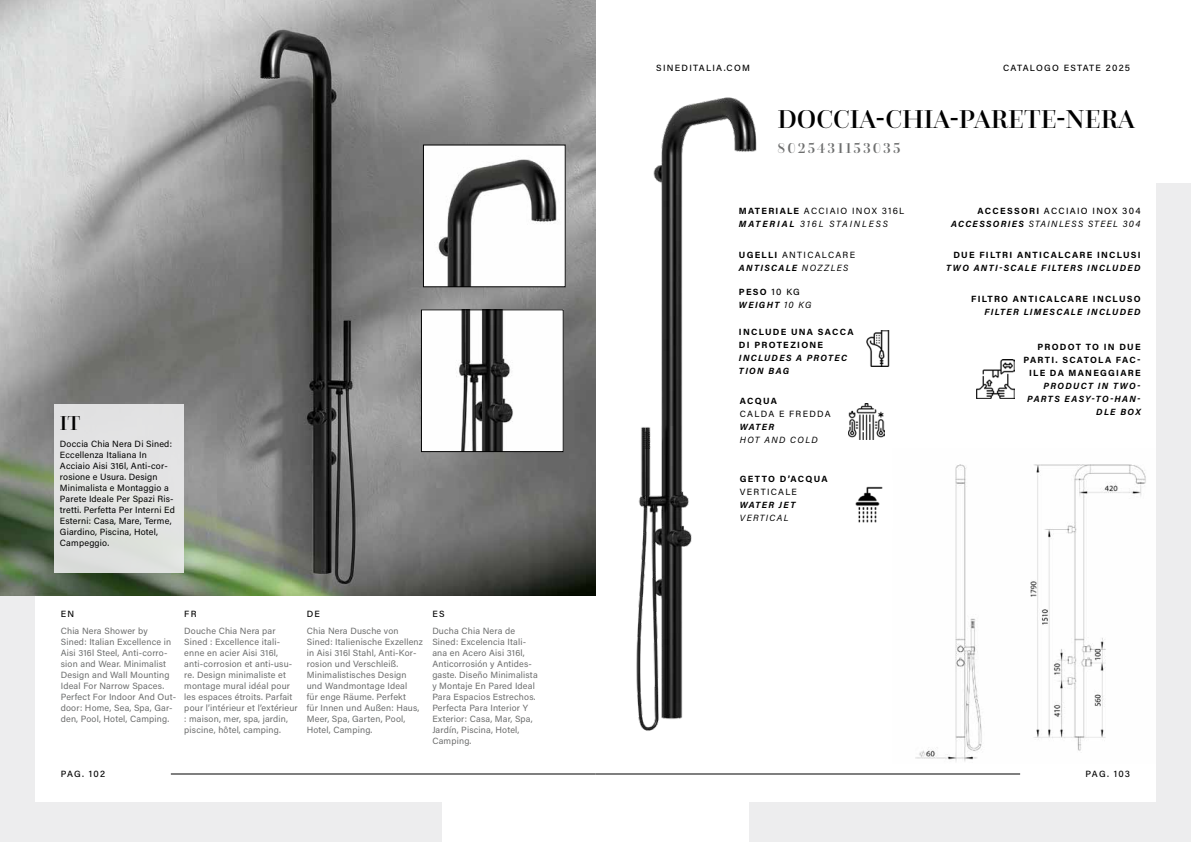
<style>
.page{position:relative;width:1191px;height:842px;background:#fff}
.page>*{position:absolute;margin:0;border:0;box-sizing:border-box;transform-origin:0 0}
.t1{font:500 27px "Questa Grande";color:#000}
.t2{font:500 21px "Questa Grande";color:#000}
.t3{font:500 15px "Questa Grande";letter-spacing:.14em;color:#6d6e6e}
.t4{font:9px/11px "Acumin Pro";letter-spacing:.02em;color:#6d6e6e}
.t5{font:9px/11px "Acumin Pro";letter-spacing:.02em;color:#000}
.t6{font:700 9px/13px "Acumin Pro";letter-spacing:.14em;color:#000;text-align:right}
.t7{font:italic 700 9px/13px "Acumin Pro";letter-spacing:.145em;color:#000}
.t8{font:italic 9px/13px "Acumin Pro";letter-spacing:.15em;color:#000;text-align:right}
.t9{font:500 9px "Acumin Pro";letter-spacing:.14em;color:#000}
.t10{font:9px/13px "Acumin Pro";letter-spacing:.14em;color:#000}
.t11{font:9px/13px "Acumin Pro";letter-spacing:.135em;color:#000}
.s1{font-weight:700}
.s2{font-weight:700;font-style:italic}
.s3{font-style:italic}
.s4{font-style:normal}
.s5{font-weight:500;font-style:normal}
.s6{font-weight:400}
.s7{font-weight:700;font-style:normal}
</style>
<div class="page">
<div style="left:749px;top:184px;width:442px;height:658px;background:#ededee"></div>
<div style="left:631px;top:40px;width:524px;height:762px;background:#fff"></div>
<div style="left:0;top:184px;width:441px;height:658px;background:#ededee"></div>
<div style="left:35px;top:40px;width:525px;height:762px;background:#fff"></div>
<img style="left:636px;top:97px;width:121px;height:634px">
<img style="left:0;top:0;width:595px;height:595px">
<div style="left:54px;top:404px;width:130px;height:169px;background:#e2e2e2"></div>
<img style="left:425px;top:147px;width:139px;height:138px">
<div style="left:423px;top:145px;width:143px;height:142px;border:1px solid #000"></div>
<img style="left:423px;top:311px;width:139px;height:139px">
<div style="left:421px;top:309px;width:143px;height:143px;border:1px solid #000"></div>
<img style="left:915px;top:464px;width:231px;height:298px">
<img style="left:976px;top:360px;width:39px;height:38px">
<img style="left:866px;top:330px;width:24px;height:37px">
<img style="left:855px;top:486px;width:28px;height:37px">
<img style="left:848px;top:403px;width:36px;height:37px">
<hr style="left:171px;top:773px;width:424px;height:1px;background:#000">
<hr style="left:595px;top:773px;width:425px;height:1px;background:#000">
<p class="t9" style="left:656px;top:62px;width:95px">SINEDITALIA.COM</p>
<p class="t9" style="left:1003px;top:62px;width:128px">CATALOGO ESTATE 2025</p>
<h1 class="t1" style="left:777px;top:103px;width:359px">DOCCIA-CHIA-PARETE-NERA</h1>
<h2 class="t2" style="left:60px;top:410px;width:22px">IT</h2>
<p class="t5" style="left:60px;top:438px;width:116px">Doccia Chia Nera Di Sined:<br>Eccellenza Italiana In<br>Acciaio Aisi 316l, Anti-cor&shy;rosione e Usura. Design<br>Minimalista e Montaggio a<br>Parete Ideale Per Spazi Ris&shy;tretti. Perfetta Per Interni Ed<br>Esterni: Casa, Mare, Terme,<br>Giardino, Piscina, Hotel,<br>Campeggio.</p>
<p class="t9" style="left:61px;top:608px;width:15px">EN</p>
<p class="t4" style="left:61px;top:625px;width:117px">Chia Nera Shower by<br>Sined: Italian Excellence in<br>Aisi 316l Steel, Anti-corro&shy;sion and Wear. Minimalist<br>Design and Wall Mounting<br>Ideal For Narrow Spaces.<br>Perfect For Indoor And Out&shy;door: Home, Sea, Spa, Gar&shy;den, Pool, Hotel, Camping.</p>
<p class="t9" style="left:184px;top:608px;width:14px">FR</p>
<p class="t4" style="left:184px;top:625px;width:115px">Douche Chia Nera par<br>Sined : Excellence itali&shy;enne en acier Aisi 316l, anti-corrosion et anti-usu&shy;re. Design minimaliste et montage mural idéal pour les espaces étroits. Parfait pour l’intérieur et l’extérieur : maison, mer, spa, jardin, piscine, hôtel, camping.</p>
<p class="t9" style="left:307px;top:608px;width:15px">DE</p>
<p class="t4" style="left:307px;top:625px;width:118px">Chia Nera Dusche von<br>Sined: Italienische Exzellenz in Aisi 316l Stahl, Anti-Kor&shy;rosion und Verschleiß.<br>Minimalistisches Design und Wandmontage Ideal<br>für enge Räume. Perfekt<br>für Innen und Außen: Haus,<br>Meer, Spa, Garten, Pool,<br>Hotel, Camping.</p>
<p class="t9" style="left:432px;top:608px;width:14px">ES</p>
<p class="t4" style="left:432px;top:625px;width:107px">Ducha Chia Nera de<br>Sined: Excelencia Itali&shy;ana en Acero Aisi 316l,<br>Anticorrosión y Antides&shy;gaste. Diseño Minimalista y Montaje En Pared Ideal<br>Para Espacios Estrechos.<br>Perfecta Para Interior Y<br>Exterior: Casa, Mar, Spa,<br>Jardín, Piscina, Hotel,<br>Camping.</p>
<h3 class="t3" style="left:777px;top:139px;width:124px">8025431153035</h3>
<p class="t10" style="left:739px;top:204px;width:167px"><span class="s1">MATERIALE</span> ACCIAIO INOX 316L<br><span class="s2">MATERIAL</span> <span class="s3">316L STAINLESS</span></p>
<p class="t11" style="left:739px;top:248px;width:118px"><span class="s1">UGELLI</span> ANTICALCARE<br><span class="s2">ANTISCALE</span> <span class="s3">NOZZLES</span></p>
<p class="t7" style="left:739px;top:285px;width:74px"><span class="s4">PESO</span> <span class="s5">10 KG<br></span>WEIGHT <span class="s6">10 KG</span></p>
<p class="t6" style="left:739px;top:325px;width:116px;text-align:left">INCLUDE UNA SACCA<br>DI PROTEZIONE</p>
<p class="t7" style="left:739px;top:350px;width:110px">INCLUDES A PROTEC<br>TION BAG</p>
<p class="t6" style="left:740px;top:394px;width:39px">ACQUA</p>
<p class="t11" style="left:740px;top:407px;width:92px">CALDA E FREDDA</p>
<p class="t7" style="left:740px;top:420px;width:36px">WATER</p>
<p class="t8" style="left:740px;top:433px;width:79px">HOT AND COLD</p>
<p class="t6" style="left:740px;top:472px;width:89px">GETTO D’ACQUA</p>
<p class="t10" style="left:740px;top:485px;width:59px">VERTICALE</p>
<p class="t7" style="left:740px;top:498px;width:57px">WATER JET</p>
<p class="t8" style="left:740px;top:511px;width:50px">VERTICAL</p>
<p class="t8" style="left:951px;top:204px;width:191px"><span class="s7">ACCESSORI</span> <span class="s5">ACCIAIO INOX 304<br></span><span class="s1">ACCESSORIES</span> STAINLESS STEEL 304</p>
<p class="t6" style="left:953px;top:248px;width:189px">DUE FILTRI ANTICALCARE INCLUSI</p>
<p class="t7" style="left:946px;top:260px;width:196px">TWO ANTI-SCALE FILTERS INCLUDED</p>
<p class="t6" style="left:971px;top:292px;width:171px">FILTRO ANTICALCARE INCLUSO</p>
<p class="t7" style="left:984px;top:305px;width:158px">FILTER LIMESCALE INCLUDED</p>
<p class="t6" style="left:1023px;top:339px;width:118px">PRODOT TO IN DUE<br>PARTI. SCATOLA FAC-<br>ILE DA MANEGGIARE</p>
<p class="t7" style="left:1027px;top:378px;width:115px;text-align:right">PRODUCT IN TWO-<br>PARTS EASY-TO-HAN-<br>DLE BOX</p>
<p class="t9" style="left:61px;top:768px;width:46px">PAG. 102</p>
<p class="t9" style="left:1085px;top:768px;width:46px">PAG. 103</p>
</div>
